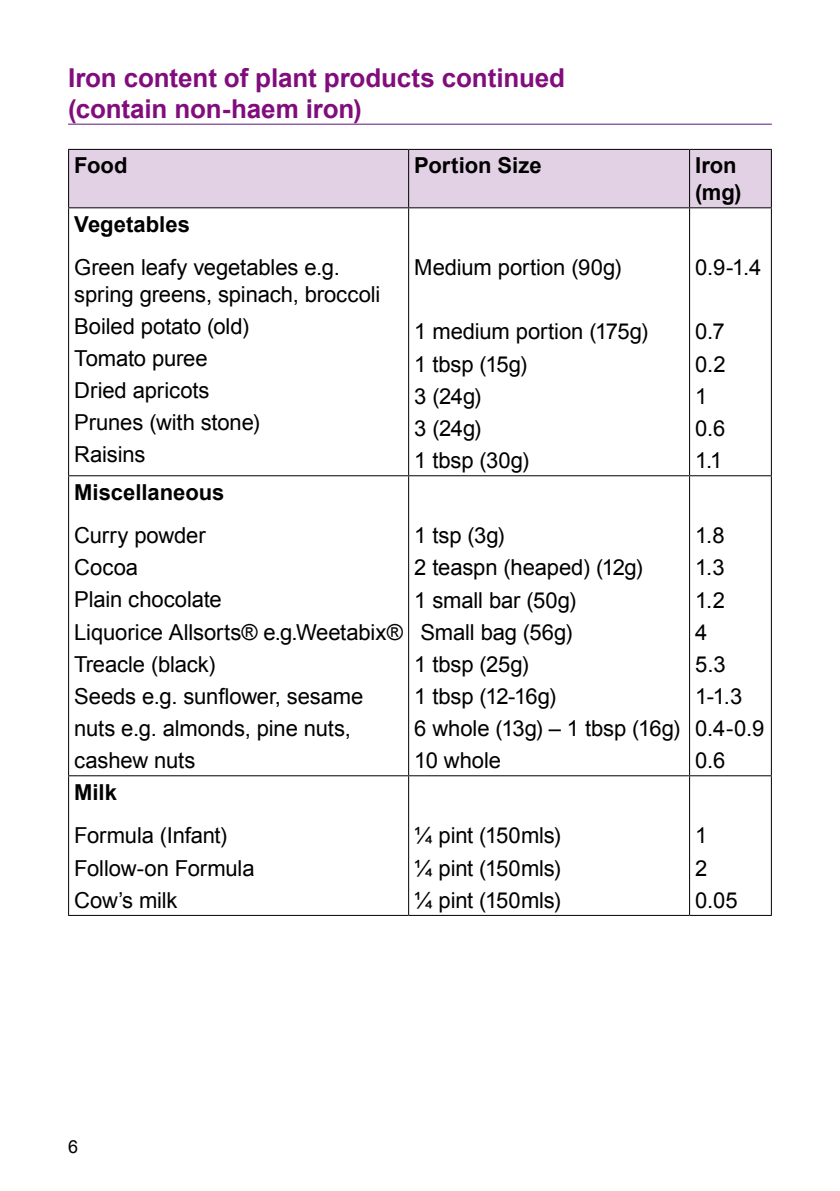
<style>
.page{position:relative;width:840px;height:1191px;background:#fff}
.page>*{position:absolute;margin:0;border:0;box-sizing:border-box;transform-origin:0 0}
.t1{font:700 26px/31.2px "Arial";letter-spacing:-.005em;color:#810d7d}
.t2{font:22px/32px "Arial";letter-spacing:-.005em;color:#000}
.t3{font:700 22px/26.4px "Arial";color:#000}
.t4{font:18px "Arial";color:#000}
</style>
<div class="page">
<hr style="left:68px;top:124px;width:703px;height:1px;background:#5b187d">
<div style="left:69px;top:150px;width:701px;height:57px;background:#e2d1e4"></div>
<hr style="left:68px;top:149px;width:340px;height:1px;background:#000">
<hr style="left:68px;top:150px;width:1px;height:57px;background:#000">
<hr style="left:408px;top:149px;width:281px;height:1px;background:#000">
<hr style="left:408px;top:150px;width:1px;height:57px;background:#000">
<hr style="left:689px;top:149px;width:82px;height:1px;background:#000">
<hr style="left:688px;top:150px;width:1px;height:57px;background:#000">
<hr style="left:770px;top:150px;width:1px;height:57px;background:#000">
<hr style="left:68px;top:207px;width:340px;height:1px;background:#000">
<hr style="left:68px;top:208px;width:1px;height:267px;background:#000">
<hr style="left:408px;top:207px;width:281px;height:1px;background:#000">
<hr style="left:408px;top:208px;width:1px;height:267px;background:#000">
<hr style="left:689px;top:207px;width:82px;height:1px;background:#000">
<hr style="left:688px;top:208px;width:1px;height:267px;background:#000">
<hr style="left:770px;top:208px;width:1px;height:267px;background:#000">
<hr style="left:68px;top:475px;width:340px;height:1px;background:#000">
<hr style="left:68px;top:476px;width:1px;height:299px;background:#000">
<hr style="left:408px;top:475px;width:281px;height:1px;background:#000">
<hr style="left:408px;top:476px;width:1px;height:299px;background:#000">
<hr style="left:689px;top:475px;width:82px;height:1px;background:#000">
<hr style="left:688px;top:476px;width:1px;height:299px;background:#000">
<hr style="left:770px;top:476px;width:1px;height:299px;background:#000">
<hr style="left:68px;top:775px;width:340px;height:1px;background:#000">
<hr style="left:68px;top:776px;width:1px;height:139px;background:#000">
<hr style="left:408px;top:775px;width:281px;height:1px;background:#000">
<hr style="left:408px;top:776px;width:1px;height:139px;background:#000">
<hr style="left:689px;top:775px;width:82px;height:1px;background:#000">
<hr style="left:688px;top:776px;width:1px;height:139px;background:#000">
<hr style="left:770px;top:776px;width:1px;height:139px;background:#000">
<hr style="left:68px;top:915px;width:340px;height:1px;background:#000">
<hr style="left:408px;top:915px;width:281px;height:1px;background:#000">
<hr style="left:689px;top:915px;width:82px;height:1px;background:#000">
<p class="t1" style="left:68px;top:63px;width:498px">Iron content of plant products continued (contain non-haem iron)</p>
<p class="t3" style="left:74px;top:153px;width:55px">Food</p>
<p class="t3" style="left:414px;top:153px;width:129px">Portion Size</p>
<p class="t3" style="left:694px;top:153px;width:48px">Iron (mg)</p>
<p class="t3" style="left:74px;top:212px;width:117px">Vegetables</p>
<p class="t2" style="left:74px;top:254px;width:307px;line-height:26.4px">Green leafy vegetables e.g. spring greens, spinach, broccoli</p>
<p class="t2" style="left:74px;top:310px;width:187px">Boiled potato (old)<br>Tomato puree<br>Dried apricots<br>Prunes (with stone)<br>Raisins</p>
<p class="t2" style="left:414px;top:252px;width:208px">Medium portion (90g)</p>
<p class="t2" style="left:694px;top:252px;width:68px">0.9-1.4</p>
<p class="t2" style="left:414px;top:316px;width:235px">1 medium portion (175g)<br>1 tbsp (15g)<br>3 (24g)<br>3 (24g)<br>1 tbsp (30g)</p>
<p class="t2" style="left:694px;top:316px;width:32px">0.7<br>0.2<br>1<br>0.6<br>1.1</p>
<p class="t3" style="left:74px;top:480px;width:152px">Miscellaneous</p>
<p class="t2" style="left:74px;top:520px;width:330px">Curry powder<br>Cocoa<br>Plain chocolate<br>Liquorice Allsorts® e.g.Weetabix®<br>Treacle (black)<br>Seeds e.g. sunflower, sesame nuts e.g. almonds, pine nuts, cashew nuts</p>
<p class="t2" style="left:414px;top:520px;width:267px">1 tsp (3g)<br>2 teaspn (heaped) (12g)<br>1 small bar (50g)<br>Small bag (56g)<br>1 tbsp (25g)<br>1 tbsp (12-16g)<br>6 whole (13g) – 1 tbsp (16g)<br>10 whole</p>
<p class="t2" style="left:694px;top:520px;width:71px">1.8<br>1.3<br>1.2<br>4<br>5.3<br>1-1.3<br>0.4-0.9<br>0.6</p>
<p class="t3" style="left:74px;top:780px;width:44px">Milk</p>
<p class="t2" style="left:74px;top:820px;width:182px">Formula (Infant)<br>Follow-on Formula<br>Cow’s milk</p>
<p class="t2" style="left:414px;top:820px;width:148px;text-align:justify">¼ pint (150mls) ¼ pint (150mls) ¼ pint (150mls)</p>
<p class="t2" style="left:694px;top:820px;width:44px">1<br>2<br>0.05</p>
<p class="t4" style="left:68px;top:1135px;width:12px">6</p>
</div>
